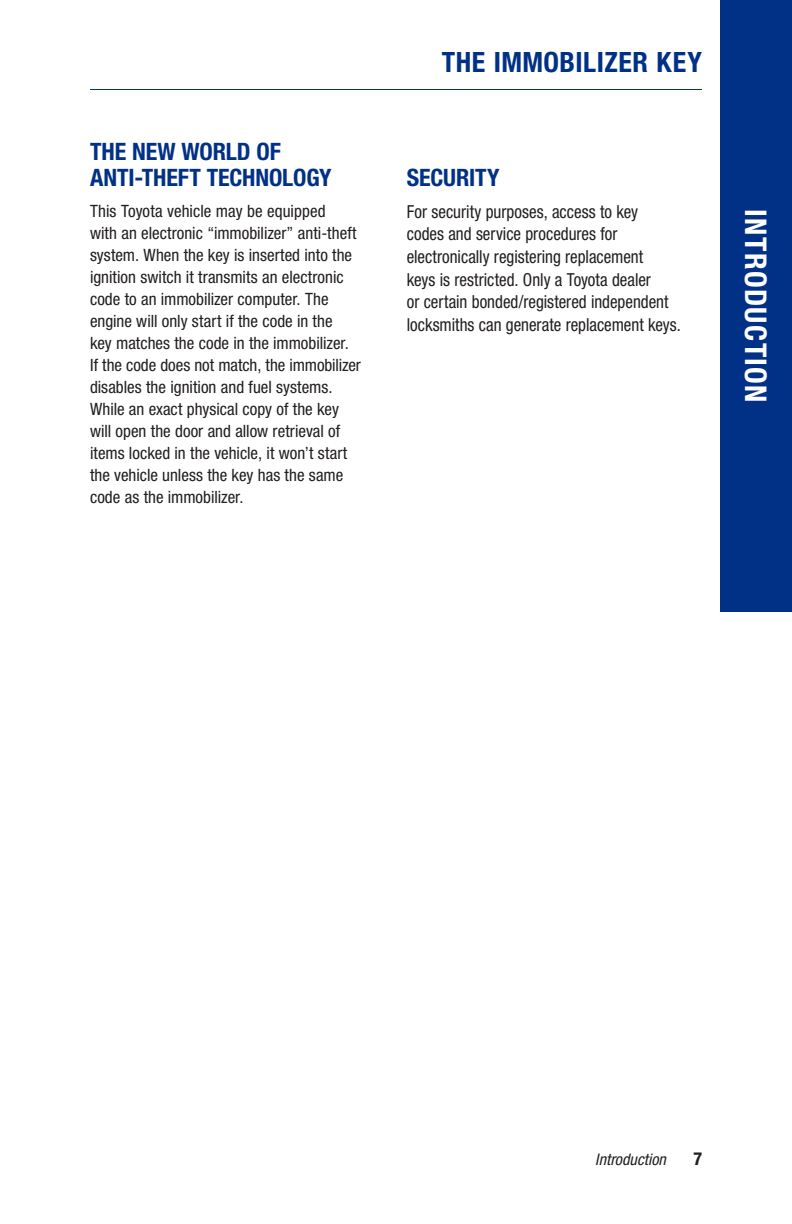
<style>
.page{position:relative;width:792px;height:1224px;background:#fff}
.page>*{position:absolute;margin:0;border:0;box-sizing:border-box;transform-origin:0 0}
.t1{font:700 condensed 30px "Helvetica Neue LT Std";letter-spacing:.045em;color:#fff}
.t2{font:700 condensed 28px "Helvetica Neue LT Std";letter-spacing:.02em;color:#003186}
.t3{font:700 condensed 24px/26px "Helvetica Neue LT Std";letter-spacing:-.005em;color:#003186}
.t4{font:condensed 18px/22.6px "Helvetica Neue LT Std";color:#231f20;scale:.95 1}
.t5{font:700 condensed 18px "Helvetica Neue LT Std";color:#231f20}
.t6{font:condensed 17px/22px "Helvetica Neue LT Std";color:#231f20}
.t7{font:italic condensed 16px "Helvetica Neue LT Std";letter-spacing:.005em;color:#231f20}
</style>
<div class="page">
<div style="left:720px;top:0;width:72px;height:612px;background:#003186"></div>
<hr style="left:90px;top:89px;width:612px;height:1px;background:#003186">
<h3 class="t3" style="left:90px;top:138px;width:243px">THE NEW WORLD OF<br>ANTI-THEFT TECHNOLOGY</h3>
<p class="t6" style="left:90px;top:200px;width:272px">This Toyota vehicle may be equipped<br>with an electronic “immobilizer” anti-theft system. When the key is inserted into the ignition switch it transmits an electronic code to an immobilizer computer. The engine will only start if the code in the<br>key matches the code in the immobilizer.<br>If the code does not match, the immobilizer disables the ignition and fuel systems.<br>While an exact physical copy of the key will open the door and allow retrieval of items locked in the vehicle, it won’t start the vehicle unless the key has the same code as the immobilizer.</p>
<h2 class="t2" style="left:442px;top:45px;width:262px">THE IMMOBILIZER KEY</h2>
<h3 class="t3" style="left:407px;top:164px;width:94px">SECURITY</h3>
<p class="t4" style="left:407px;top:200px;width:290px">For security purposes, access to key<br>codes and service procedures for electronically registering replacement<br>keys is restricted. Only a Toyota dealer<br>or certain bonded/registered independent locksmiths can generate replacement keys.</p>
<h1 class="t1" style="left:774px;top:209px;width:195px;rotate:90deg">INTRODUCTION</h1>
<p class="t7" style="left:595px;top:1150px;width:72px">Introduction</p>
<p class="t5" style="left:693px;top:1148px;width:10px">7</p>
</div>
